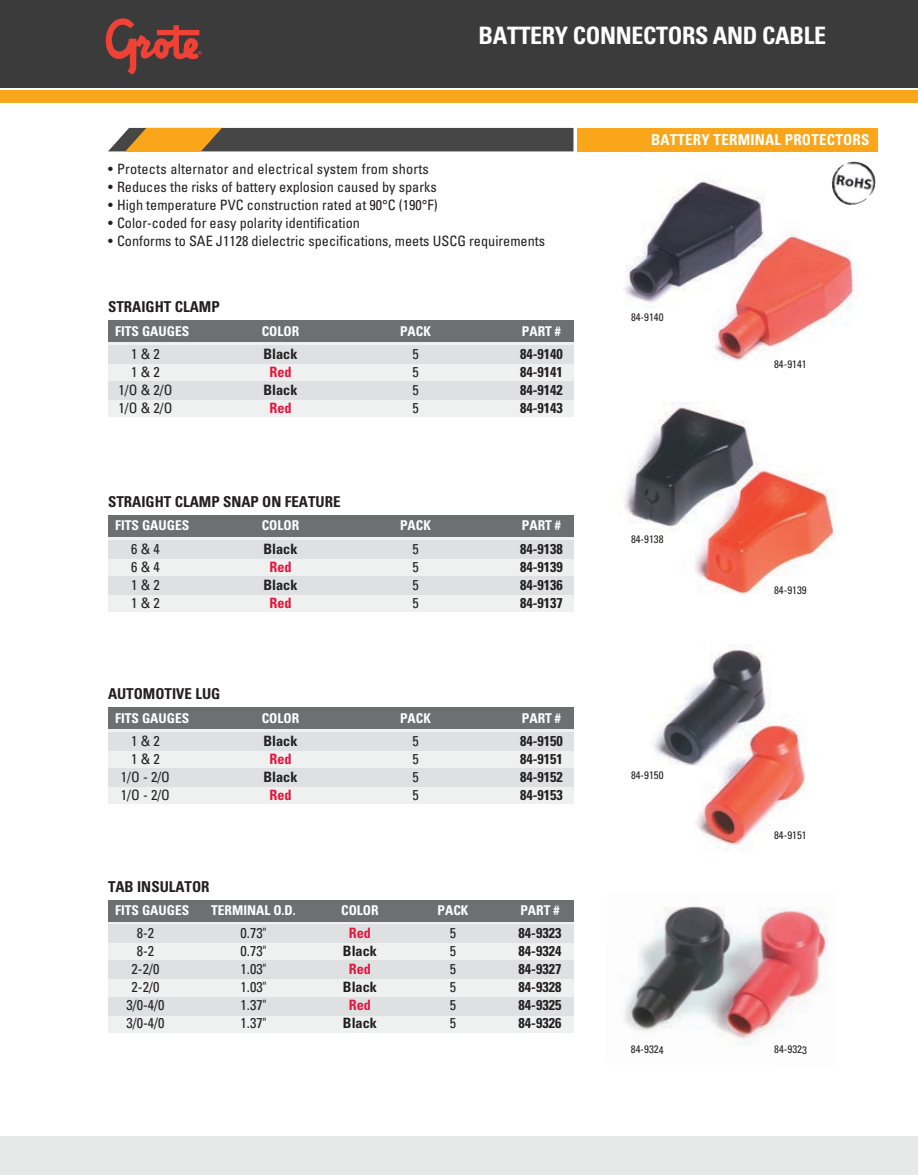
<style>
.page{position:relative;width:918px;height:1175px;background:#fff}
.page>*{position:absolute;margin:0;border:0;box-sizing:border-box;transform-origin:0 0}
.t1{font:700 condensed 24px "Univers";letter-spacing:-.015em;color:#fff}
.BODY_COPY{font:700 condensed 15px "Univers";color:#231f20}
.BODY_COPY-2{font:700 condensed 15px "Univers";letter-spacing:.015em;color:#fff}
.BODY_COPY-3{font:condensed 14.25px "Univers";color:#231f20}
.CHART_BODY{font:700 condensed 14.25px "Univers";color:#231f20}
.CHART_BODY-2{font:condensed 14.25px "Univers";color:#231f20}
.CHART_BODY-3{font:700 condensed 14.25px "Univers";color:#e3173e}
.WHITE_CHART_HEADS{font:700 condensed 13.5px "Univers";color:#fff}
.PRODUCT_NUMBERS{font:condensed 10.8px "Univers";color:#231f20}
</style>
<div class="page">
<div style="left:0;top:1135px;width:918px;height:39px;background:#e7e8e8"></div>
<div style="left:0;top:0;width:918px;height:88px;background:#3c3b3c"></div>
<div style="left:0;top:90px;width:918px;height:13px;background:#faa61a"></div>
<svg style="left:105px;top:18px;width:97px;height:56px"></svg>
<img style="left:623px;top:179px;width:235px;height:181px">
<img style="left:625px;top:403px;width:211px;height:191px">
<img style="left:622px;top:906px;width:206px;height:140px">
<img style="left:654px;top:644px;width:152px;height:207px">
<div style="left:108px;top:729px;width:466px;height:74px;background:#eff0f0"></div>
<div style="left:108px;top:707px;width:466px;height:22px;background:#6d6f71"></div>
<div style="left:108px;top:768px;width:466px;height:18px;background:#dee0e1"></div>
<div style="left:108px;top:732px;width:466px;height:18px;background:#dee0e1"></div>
<div style="left:108px;top:536px;width:466px;height:75px;background:#eff0f0"></div>
<div style="left:108px;top:515px;width:466px;height:21px;background:#6d6f71"></div>
<div style="left:108px;top:576px;width:466px;height:18px;background:#dee0e1"></div>
<div style="left:108px;top:540px;width:466px;height:18px;background:#dee0e1"></div>
<div style="left:108px;top:342px;width:466px;height:75px;background:#eff0f0"></div>
<div style="left:108px;top:320px;width:466px;height:22px;background:#6d6f71"></div>
<div style="left:108px;top:381px;width:466px;height:18px;background:#dee0e1"></div>
<div style="left:108px;top:345px;width:466px;height:18px;background:#dee0e1"></div>
<div style="left:108px;top:921px;width:466px;height:111px;background:#eff0f0"></div>
<div style="left:108px;top:899px;width:466px;height:22px;background:#6d6f71"></div>
<div style="left:108px;top:961px;width:466px;height:18px;background:#dee0e1"></div>
<div style="left:108px;top:924px;width:466px;height:18px;background:#dee0e1"></div>
<div style="left:108px;top:997px;width:466px;height:18px;background:#dee0e1"></div>
<img style="left:831px;top:162px;width:45px;height:43px">
<div style="left:577px;top:128px;width:301px;height:23px;background:#faa61a"></div>
<svg style="left:108px;top:128px;width:465px;height:23px;background:#675943"></svg>
<h1 class="t1" style="left:478px;top:20px;width:349px">BATTERY CONNECTORS AND CABLE</h1>
<p class="BODY_COPY-3" style="left:108px;top:160px;width:322px">• Protects alternator and electrical system from shorts</p>
<p class="BODY_COPY-3" style="left:108px;top:178px;width:330px">• Reduces the risks of battery explosion caused by sparks</p>
<p class="BODY_COPY-3" style="left:108px;top:196px;width:331px">• High temperature PVC construction rated at 90°C (190°F)</p>
<p class="BODY_COPY-3" style="left:108px;top:214px;width:253px">• Color-coded for easy polarity identification</p>
<p class="BODY_COPY-3" style="left:108px;top:232px;width:439px">• Conforms to SAE J1128 dielectric specifications, meets USCG requirements</p>
<p class="BODY_COPY" style="left:108px;top:297px;width:113px">STRAIGHT CLAMP</p>
<p class="WHITE_CHART_HEADS" style="left:115px;top:323px;width:76px">FITS GAUGES</p>
<p class="WHITE_CHART_HEADS" style="left:262px;top:323px;width:39px">COLOR</p>
<p class="WHITE_CHART_HEADS" style="left:400px;top:323px;width:32px">PACK</p>
<p class="WHITE_CHART_HEADS" style="left:522px;top:323px;width:41px">PART #</p>
<p class="CHART_BODY-2" style="left:131px;top:345px;width:30px">1 &amp; 2</p>
<p class="CHART_BODY" style="left:263px;top:345px;width:36px">Black</p>
<p class="CHART_BODY-2" style="left:412px;top:345px;width:8px">5</p>
<p class="CHART_BODY" style="left:520px;top:345px;width:44px">84-9140</p>
<p class="CHART_BODY-2" style="left:131px;top:363px;width:30px">1 &amp; 2</p>
<p class="CHART_BODY-3" style="left:269px;top:363px;width:24px">Red</p>
<p class="CHART_BODY-2" style="left:412px;top:363px;width:8px">5</p>
<p class="CHART_BODY" style="left:520px;top:363px;width:44px">84-9141</p>
<p class="CHART_BODY-2" style="left:119px;top:381px;width:55px">1/O &amp; 2/O</p>
<p class="CHART_BODY" style="left:263px;top:381px;width:36px">Black</p>
<p class="CHART_BODY-2" style="left:412px;top:381px;width:8px">5</p>
<p class="CHART_BODY" style="left:520px;top:381px;width:44px">84-9142</p>
<p class="CHART_BODY-2" style="left:119px;top:399px;width:55px">1/O &amp; 2/O</p>
<p class="CHART_BODY-3" style="left:269px;top:399px;width:24px">Red</p>
<p class="CHART_BODY-2" style="left:412px;top:399px;width:8px">5</p>
<p class="CHART_BODY" style="left:520px;top:399px;width:44px">84-9143</p>
<p class="BODY_COPY" style="left:108px;top:492px;width:234px">STRAIGHT CLAMP SNAP ON FEATURE</p>
<p class="WHITE_CHART_HEADS" style="left:115px;top:517px;width:76px">FITS GAUGES</p>
<p class="WHITE_CHART_HEADS" style="left:262px;top:517px;width:39px">COLOR</p>
<p class="WHITE_CHART_HEADS" style="left:400px;top:517px;width:32px">PACK</p>
<p class="WHITE_CHART_HEADS" style="left:522px;top:517px;width:41px">PART #</p>
<p class="CHART_BODY-2" style="left:131px;top:539px;width:30px">6 &amp; 4</p>
<p class="CHART_BODY" style="left:263px;top:540px;width:36px">Black</p>
<p class="CHART_BODY-2" style="left:412px;top:539px;width:8px">5</p>
<p class="CHART_BODY" style="left:520px;top:540px;width:44px">84-9138</p>
<p class="CHART_BODY-2" style="left:131px;top:557px;width:30px">6 &amp; 4</p>
<p class="CHART_BODY-3" style="left:269px;top:558px;width:24px">Red</p>
<p class="CHART_BODY-2" style="left:412px;top:557px;width:8px">5</p>
<p class="CHART_BODY" style="left:520px;top:558px;width:44px">84-9139</p>
<p class="CHART_BODY-2" style="left:131px;top:575px;width:30px">1 &amp; 2</p>
<p class="CHART_BODY" style="left:263px;top:576px;width:36px">Black</p>
<p class="CHART_BODY-2" style="left:412px;top:575px;width:8px">5</p>
<p class="CHART_BODY" style="left:520px;top:576px;width:44px">84-9136</p>
<p class="CHART_BODY-2" style="left:131px;top:593px;width:30px">1 &amp; 2</p>
<p class="CHART_BODY-3" style="left:269px;top:594px;width:24px">Red</p>
<p class="CHART_BODY-2" style="left:412px;top:593px;width:8px">5</p>
<p class="CHART_BODY" style="left:520px;top:594px;width:44px">84-9137</p>
<p class="BODY_COPY" style="left:108px;top:684px;width:114px">AUTOMOTIVE LUG</p>
<p class="WHITE_CHART_HEADS" style="left:115px;top:709px;width:76px">FITS GAUGES</p>
<p class="WHITE_CHART_HEADS" style="left:262px;top:709px;width:39px">COLOR</p>
<p class="WHITE_CHART_HEADS" style="left:400px;top:709px;width:32px">PACK</p>
<p class="WHITE_CHART_HEADS" style="left:522px;top:709px;width:41px">PART #</p>
<p class="CHART_BODY-2" style="left:131px;top:732px;width:30px">1 &amp; 2</p>
<p class="CHART_BODY" style="left:263px;top:732px;width:36px">Black</p>
<p class="CHART_BODY-2" style="left:412px;top:732px;width:8px">5</p>
<p class="CHART_BODY" style="left:520px;top:732px;width:44px">84-9150</p>
<p class="CHART_BODY-2" style="left:131px;top:750px;width:30px">1 &amp; 2</p>
<p class="CHART_BODY-3" style="left:269px;top:750px;width:24px">Red</p>
<p class="CHART_BODY-2" style="left:412px;top:750px;width:8px">5</p>
<p class="CHART_BODY" style="left:520px;top:750px;width:44px">84-9151</p>
<p class="CHART_BODY-2" style="left:121px;top:768px;width:51px">1/O - 2/O</p>
<p class="CHART_BODY" style="left:263px;top:768px;width:36px">Black</p>
<p class="CHART_BODY-2" style="left:412px;top:768px;width:8px">5</p>
<p class="CHART_BODY" style="left:520px;top:768px;width:44px">84-9152</p>
<p class="CHART_BODY-2" style="left:121px;top:786px;width:51px">1/O - 2/O</p>
<p class="CHART_BODY-3" style="left:269px;top:786px;width:24px">Red</p>
<p class="CHART_BODY-2" style="left:412px;top:786px;width:8px">5</p>
<p class="CHART_BODY" style="left:520px;top:786px;width:44px">84-9153</p>
<p class="BODY_COPY" style="left:108px;top:877px;width:103px">TAB INSULATOR</p>
<p class="WHITE_CHART_HEADS" style="left:115px;top:901px;width:76px">FITS GAUGES</p>
<p class="WHITE_CHART_HEADS" style="left:211px;top:901px;width:86px">TERMINAL O.D.</p>
<p class="WHITE_CHART_HEADS" style="left:341px;top:901px;width:39px">COLOR</p>
<p class="WHITE_CHART_HEADS" style="left:438px;top:901px;width:32px">PACK</p>
<p class="WHITE_CHART_HEADS" style="left:520px;top:901px;width:41px">PART #</p>
<p class="CHART_BODY-2" style="left:137px;top:924px;width:19px">8-2</p>
<p class="CHART_BODY-2" style="left:241px;top:924px;width:27px">0.73"</p>
<p class="CHART_BODY-3" style="left:349px;top:924px;width:24px">Red</p>
<p class="CHART_BODY-2" style="left:450px;top:924px;width:8px">5</p>
<p class="CHART_BODY" style="left:519px;top:924px;width:44px">84-9323</p>
<p class="CHART_BODY-2" style="left:137px;top:942px;width:19px">8-2</p>
<p class="CHART_BODY-2" style="left:241px;top:942px;width:27px">0.73"</p>
<p class="CHART_BODY" style="left:343px;top:942px;width:36px">Black</p>
<p class="CHART_BODY-2" style="left:450px;top:942px;width:8px">5</p>
<p class="CHART_BODY" style="left:519px;top:942px;width:44px">84-9324</p>
<p class="CHART_BODY-2" style="left:132px;top:960px;width:29px">2-2/0</p>
<p class="CHART_BODY-2" style="left:241px;top:960px;width:27px">1.03"</p>
<p class="CHART_BODY-3" style="left:349px;top:960px;width:24px">Red</p>
<p class="CHART_BODY-2" style="left:450px;top:960px;width:8px">5</p>
<p class="CHART_BODY" style="left:519px;top:960px;width:44px">84-9327</p>
<p class="CHART_BODY-2" style="left:132px;top:978px;width:29px">2-2/0</p>
<p class="CHART_BODY-2" style="left:241px;top:978px;width:27px">1.03"</p>
<p class="CHART_BODY" style="left:343px;top:978px;width:36px">Black</p>
<p class="CHART_BODY-2" style="left:450px;top:978px;width:8px">5</p>
<p class="CHART_BODY" style="left:519px;top:978px;width:44px">84-9328</p>
<p class="CHART_BODY-2" style="left:127px;top:996px;width:39px">3/0-4/0</p>
<p class="CHART_BODY-2" style="left:241px;top:996px;width:27px">1.37"</p>
<p class="CHART_BODY-3" style="left:349px;top:996px;width:24px">Red</p>
<p class="CHART_BODY-2" style="left:450px;top:996px;width:8px">5</p>
<p class="CHART_BODY" style="left:519px;top:996px;width:44px">84-9325</p>
<p class="CHART_BODY-2" style="left:127px;top:1014px;width:39px">3/0-4/0</p>
<p class="CHART_BODY-2" style="left:241px;top:1014px;width:27px">1.37"</p>
<p class="CHART_BODY" style="left:343px;top:1014px;width:36px">Black</p>
<p class="CHART_BODY-2" style="left:450px;top:1014px;width:8px">5</p>
<p class="CHART_BODY" style="left:519px;top:1014px;width:44px">84-9326</p>
<p class="BODY_COPY-2" style="left:651px;top:130px;width:220px">BATTERY TERMINAL PROTECTORS</p>
<p class="PRODUCT_NUMBERS" style="left:631px;top:310px;width:34px">84-9140</p>
<p class="PRODUCT_NUMBERS" style="left:631px;top:532px;width:34px">84-9138</p>
<p class="PRODUCT_NUMBERS" style="left:631px;top:768px;width:34px">84-9150</p>
<p class="PRODUCT_NUMBERS" style="left:774px;top:358px;width:34px">84-9141</p>
<p class="PRODUCT_NUMBERS" style="left:774px;top:583px;width:34px">84-9139</p>
<p class="PRODUCT_NUMBERS" style="left:774px;top:828px;width:34px">84-9151</p>
<p class="PRODUCT_NUMBERS" style="left:631px;top:1042px;width:34px">84-9324</p>
<p class="PRODUCT_NUMBERS" style="left:774px;top:1042px;width:34px">84-9323</p>
</div>
